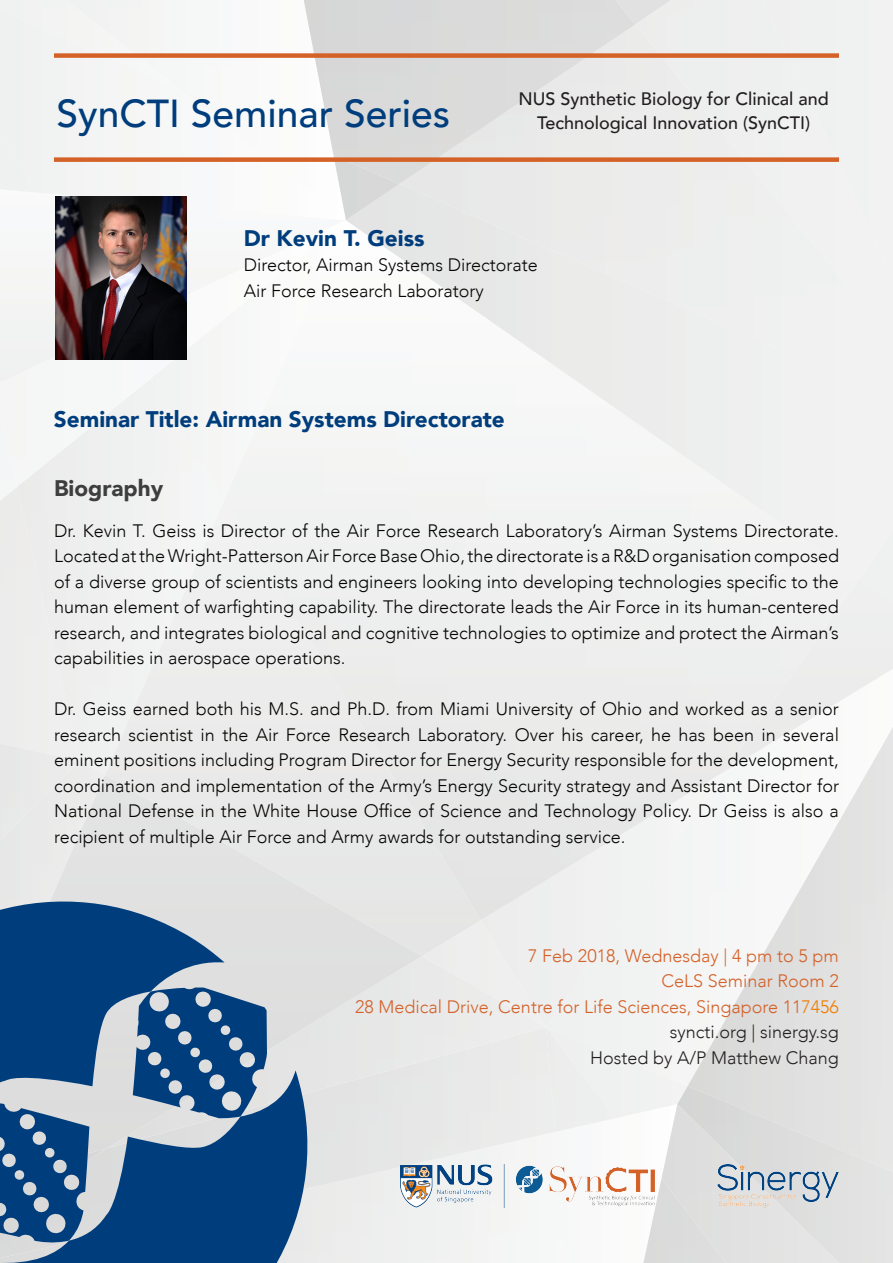
<style>
.page{position:relative;width:893px;height:1263px;background:#fff}
.page>*{position:absolute;margin:0;border:0;box-sizing:border-box;transform-origin:0 0}
.t1{font:500 39px "Avenir";color:#003d7c}
.t2{font:900 22.5px "Avenir";color:#003d7c}
.t3{font:900 22.5px "Avenir";color:#3e3e3f}
.t4{font:300 18px/25.5px "Avenir";color:#040503;text-align:justify}
.t5{font:300 18px "Avenir";color:#d46128}
.t6{font:500 18px/24px "Avenir";color:#231f20;text-align:center}
.t7{font:300 18px "Avenir";color:#231f20}
.s1{color:#ef7c00}
</style>
<div class="page">
<img style="left:0;top:487px;width:17px;height:14px">
<img style="left:688px;top:727px;width:205px;height:359px">
<img style="left:661px;top:1118px;width:16px;height:60px">
<div style="left:17px;top:487px;width:133px;height:273px;background:#edeeed"></div>
<div style="left:0;top:327px;width:150px;height:160px;background:#f4f5f4"></div>
<div style="left:105px;top:500px;width:376px;height:456px;background:#edeeed"></div>
<img style="left:615px;top:0;width:20px;height:24px">
<div style="left:37px;top:220px;width:19px;height:107px;background:#f5f5f4"></div>
<div style="left:481px;top:787px;width:243px;height:240px;background:#f1f3f3"></div>
<img style="left:119px;top:220px;width:210px;height:159px">
<div style="left:435px;top:578px;width:161px;height:342px;background:#ebebea"></div>
<div style="left:382px;top:578px;width:55px;height:270px;background:#ebebeb"></div>
<div style="left:594px;top:578px;width:108px;height:273px;background:#ededec"></div>
<img style="left:329px;top:220px;width:55px;height:542px">
<div style="left:700px;top:578px;width:54px;height:209px;background:#edeeee"></div>
<div style="left:752px;top:578px;width:56px;height:154px;background:#eeefee"></div>
<div style="left:276px;top:253px;width:56px;height:423px;background:#f3f3f3"></div>
<div style="left:805px;top:578px;width:54px;height:77px;background:#efefef"></div>
<div style="left:224px;top:376px;width:54px;height:212px;background:#f1f3f3"></div>
<img style="left:346px;top:184px;width:547px;height:394px">
<img style="left:346px;top:155px;width:53px;height:65px">
<div style="left:0;top:10px;width:346px;height:210px;background:#f6f6f6"></div>
<div style="left:422px;top:956px;width:124px;height:192px;background:#ebebea"></div>
<div style="left:0;top:775px;width:422px;height:403px;background:#e6e6e6"></div>
<img style="left:643px;top:1178px;width:83px;height:85px">
<div style="left:546px;top:1027px;width:69px;height:105px;background:#eeefee"></div>
<svg style="left:0;top:867px;width:225px;height:203px;background:#547aa1"></svg>
<svg style="left:133px;top:987px;width:134px;height:83px;background:#3d6996"></svg>
<svg style="left:0;top:1070px;width:317px;height:193px;background:#4f769f"></svg>
<svg style="left:0;top:1102px;width:89px;height:142px;background:#446e99"></svg>
<img style="left:400px;top:1164px;width:254px;height:43px">
<div style="left:54px;top:157px;width:785px;height:5px;background:#d46228"></div>
<div style="left:54px;top:53px;width:785px;height:5px;background:#d46228"></div>
<img style="left:718px;top:1164px;width:120px;height:43px">
<img style="left:56px;top:196px;width:131px;height:164px">
<p class="t1" style="left:57px;top:80px;width:395px">SynCTI Seminar Series</p>
<p class="t6" style="left:518px;top:85px;width:312px">NUS Synthetic Biology for Clinical and<br>Technological Innovation (SynCTI)</p>
<p class="t2" style="left:244px;top:218px;width:182px">Dr Kevin T. Geiss</p>
<p class="t4" style="left:244px;top:252px;width:296px">Director, Airman Systems Directorate</p>
<p class="t4" style="left:244px;top:278px;width:242px">Air Force Research Laboratory</p>
<p class="t2" style="left:54px;top:400px;width:452px">Seminar Title: Airman Systems Directorate</p>
<p class="t3" style="left:54px;top:469px;width:111px">Biography</p>
<p class="t4" style="left:54px;top:518px;width:786px">Dr. Kevin T. Geiss is Director of the Air Force Research Laboratory’s Airman Systems Directorate.<br>Located at the Wright-Patterson Air Force Base Ohio, the directorate is a R&amp;D organisation composed of a diverse group of scientists and engineers looking into developing technologies specific to the human element of warfighting capability. The directorate leads the Air Force in its human-centered research, and integrates biological and cognitive technologies to optimize and protect the Airman’s capabilities in aerospace operations.</p>
<p class="t4" style="left:54px;top:696px;width:786px">Dr. Geiss earned both his M.S. and Ph.D. from Miami University of Ohio and worked as a senior research scientist in the Air Force Research Laboratory. Over his career, he has been in several eminent positions including Program Director for Energy Security responsible for the development, coordination and implementation of the Army’s Energy Security strategy and Assistant Director for National Defense in the White House Office of Science and Technology Policy. Dr Geiss is also a recipient of multiple Air Force and Army awards for outstanding service.</p>
<p class="t5" style="left:528px;top:945px;width:312px">7 Feb 2018, Wednesday | 4 pm to 5 pm</p>
<p class="t5" style="left:661px;top:970px;width:179px">CeLS Seminar Room 2</p>
<p class="t5" style="left:355px;top:996px;width:485px">28 Medical Drive, Centre for Life Sciences, Singapore 11<span class="s1">7456</span></p>
<p class="t7" style="left:670px;top:1021px;width:171px">syncti.org | sinergy.sg</p>
<p class="t7" style="left:590px;top:1047px;width:250px">Hosted by A/P Matthew Chang</p>
</div>
